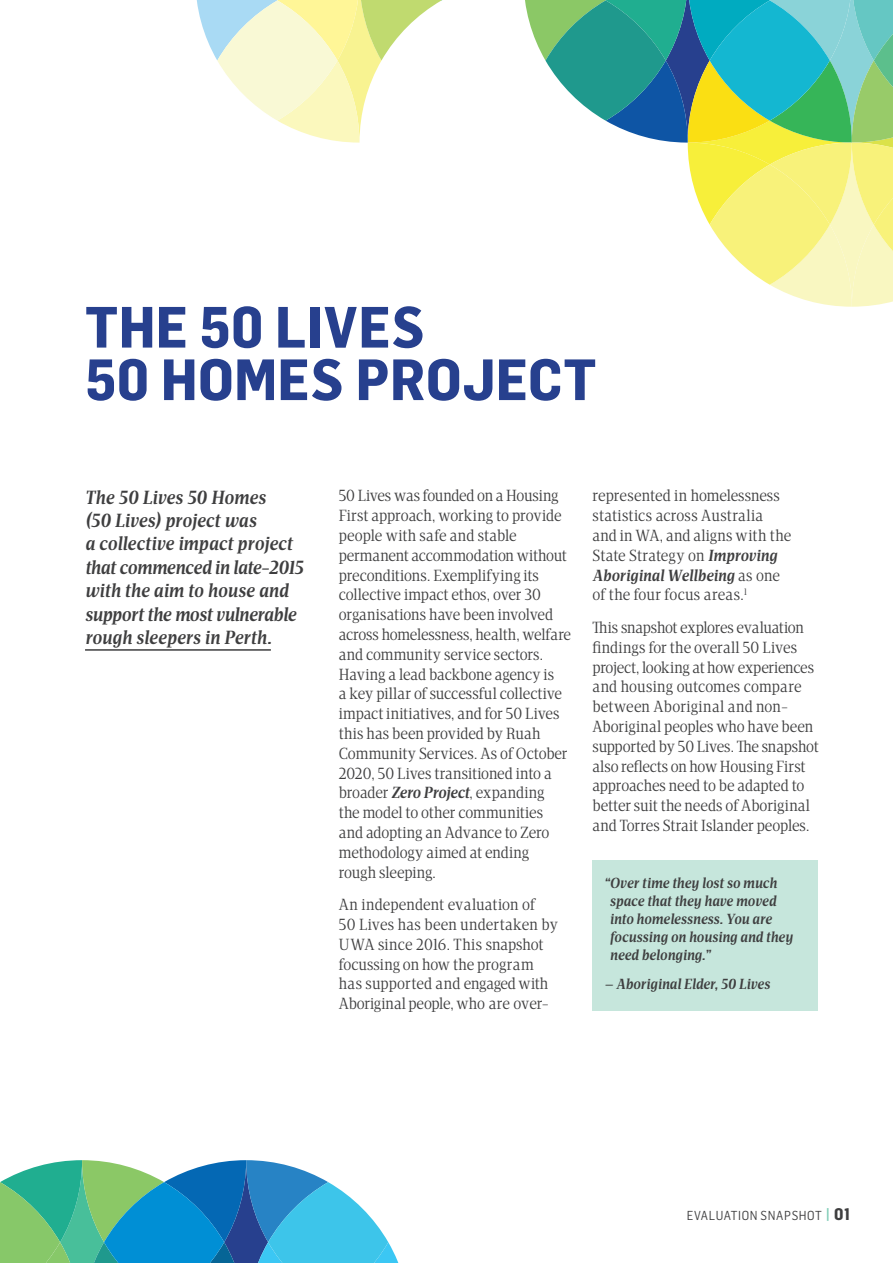
<style>
.page{position:relative;width:893px;height:1263px;background:#fff}
.page>*{position:absolute;margin:0;border:0;box-sizing:border-box;transform-origin:0 0}
.t1{font:700 57px/52.5px "Flama Semicondensed";color:#27408e}
.t2{font:italic 700 19.5px/23.4px "Apud";letter-spacing:.01em;color:#3e3e3f}
.t3{font:16.5px/19.8px "Apud";color:#3e3e3f}
.t4{font:italic 700 15px/18px "Apud";letter-spacing:.015em;color:#3e3e3f}
.t5{font:12.75px "Flama Semicondensed";letter-spacing:.045em;color:#3e3e3f}
.s1{font-weight:700;font-style:italic}
.s2{font-weight:700;font-size:16.5px;color:#82cdb8}
.s3{font-weight:700;font-size:16.5px}
</style>
<div class="page">
<svg style="left:0;top:1160px;width:399px;height:103px;background:#54afbc"></svg>
<svg style="left:196px;top:0;width:697px;height:307px"></svg>
<hr style="left:85px;top:649px;width:186px;height:2px;background:#3e3e3f">
<div style="left:592px;top:860px;width:226px;height:150px;background:#c6e6dc"></div>
<h1 class="t1" style="left:85px;top:299px;width:513px">THE 50 LIVES<br>50 HOMES PROJECT</h1>
<p class="t2" style="left:85px;top:485px;width:220px">The 50 Lives 50 Homes<br>(50 Lives) project was<br>a collective impact project that commenced in late-2015 with the aim to house and support the most vulnerable rough sleepers in Perth.</p>
<p class="t3" style="left:339px;top:486px;width:234px">50 Lives was founded on a Housing<br>First approach, working to provide people with safe and stable permanent accommodation without preconditions. Exemplifying its collective impact ethos, over 30 organisations have been involved across homelessness, health, welfare and community service sectors.<br>Having a lead backbone agency is<br>a key pillar of successful collective impact initiatives, and for 50 Lives this has been provided by Ruah<br>Community Services. As of October<br>2020, 50 Lives transitioned into a broader <span class="s1">Zero Project</span>, expanding<br>the model to other communities and adopting an Advance to Zero methodology aimed at ending<br>rough sleeping.</p>
<p class="t3" style="left:339px;top:895px;width:221px">An independent evaluation of<br>50 Lives has been undertaken by<br>UWA since 2016. This snapshot focussing on how the program has supported and engaged with<br>Aboriginal people, who are over-</p>
<p class="t3" style="left:592px;top:486px;width:200px">represented in homelessness statistics across Australia and in WA, and aligns with the<br>State Strategy on <span class="s1">Improving<br>Aboriginal Wellbeing</span> as one of the four focus areas.<sup>1</sup></p>
<p class="t3" style="left:592px;top:618px;width:228px">This snapshot explores evaluation findings for the overall 50 Lives project, looking at how experiences and housing outcomes compare between Aboriginal and non-Aboriginal peoples who have been supported by 50 Lives. The snapshot also reflects on how Housing First approaches need to be adapted to better suit the needs of Aboriginal and Torres Strait Islander peoples.</p>
<p class="t4" style="left:610px;top:874px;width:184px;text-indent:-6px">“Over time they lost so much space that they have moved into homelessness. You are focussing on housing and they need belonging.”</p>
<p class="t4" style="left:604px;top:975px;width:167px">– Aboriginal Elder, 50 Lives</p>
<p class="t5" style="left:687px;top:1208px;width:165px">EVALUATION SNAPSHOT <span class="s2">|</span> <span class="s3">01</span></p>
</div>
